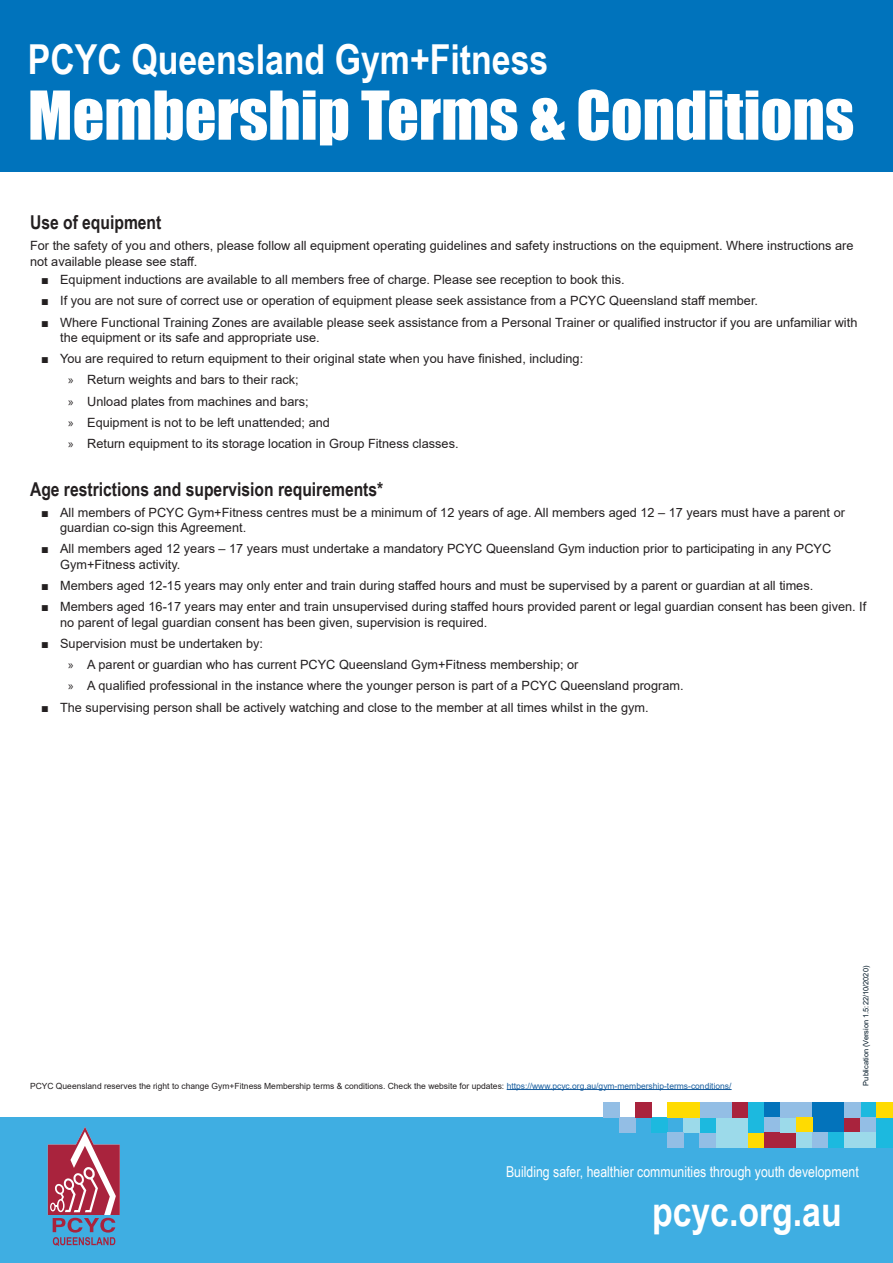
<style>
.page{position:relative;width:893px;height:1263px;background:#fff}
.page>*{position:absolute;margin:0;border:0;box-sizing:border-box;transform-origin:0 0}
.t1{font:62.25px "Impact";color:#fff}
.t2{font:700 41.25px "Arial Narrow";color:#fff}
.Subheading{font:700 19.05px "Arial Narrow";color:#231f20}
.t3{font:15px "Arial Narrow";color:#fff}
.t4{font:12.75px/15.3px "Arial";color:#231f20}
.t5{font:8.55px "Arial";color:#231f20}
.t6{font:7.35px "Arial";color:#001726}
.s1{font-family:"Myriad Pro"}
.s2{color:#175d9e}
</style>
<div class="page">
<div style="left:0;top:1117px;width:893px;height:146px;background:#3faee2"></div>
<div style="left:716px;top:1117px;width:32px;height:30px;background:#9cdaea"></div>
<div style="left:700px;top:1132px;width:16px;height:15px;background:#93bee5"></div>
<div style="left:651px;top:1117px;width:16px;height:15px;background:#1cb9df"></div>
<div style="left:748px;top:1132px;width:16px;height:15px;background:#ffdb01"></div>
<div style="left:748px;top:1102px;width:16px;height:30px;background:#1cb9df"></div>
<div style="left:732px;top:1102px;width:16px;height:15px;background:#a9233d"></div>
<div style="left:700px;top:1117px;width:16px;height:15px;background:#1cb9df"></div>
<div style="left:700px;top:1102px;width:32px;height:15px;background:#93bee5"></div>
<div style="left:684px;top:1117px;width:16px;height:15px;background:#9cdaea"></div>
<div style="left:667px;top:1102px;width:33px;height:15px;background:#ffdb01"></div>
<div style="left:619px;top:1117px;width:16px;height:15px;background:#93bee5"></div>
<div style="left:635px;top:1102px;width:16px;height:15px;background:#a9233d"></div>
<div style="left:667px;top:1132px;width:17px;height:15px;background:#93bee5"></div>
<div style="left:764px;top:1102px;width:16px;height:15px;background:#0373bb"></div>
<div style="left:764px;top:1117px;width:16px;height:15px;background:#93bee5"></div>
<div style="left:764px;top:1132px;width:32px;height:15px;background:#a9233d"></div>
<div style="left:780px;top:1117px;width:16px;height:15px;background:#9cdaea"></div>
<div style="left:780px;top:1102px;width:32px;height:15px;background:#93bee5"></div>
<div style="left:812px;top:1102px;width:33px;height:30px;background:#0373bb"></div>
<div style="left:796px;top:1117px;width:16px;height:15px;background:#ffdb01"></div>
<div style="left:796px;top:1132px;width:16px;height:15px;background:#9cdaea"></div>
<div style="left:845px;top:1117px;width:16px;height:15px;background:#a9233d"></div>
<div style="left:812px;top:1132px;width:16px;height:15px;background:#93bee5"></div>
<div style="left:861px;top:1102px;width:16px;height:15px;background:#1cb9df"></div>
<div style="left:845px;top:1102px;width:16px;height:15px;background:#93bee5"></div>
<div style="left:861px;top:1117px;width:16px;height:15px;background:#93bee5"></div>
<div style="left:828px;top:1132px;width:17px;height:15px;background:#1cb9df"></div>
<div style="left:845px;top:1132px;width:32px;height:15px;background:#9cdaea"></div>
<div style="left:877px;top:1117px;width:16px;height:30px;background:#1cb9df"></div>
<div style="left:877px;top:1102px;width:16px;height:15px;background:#ffdb01"></div>
<div style="left:603px;top:1102px;width:16px;height:15px;background:#93bee5"></div>
<svg style="left:48px;top:1127px;width:72px;height:119px"></svg>
<div style="left:0;top:0;width:893px;height:171px;background:#0073bc"></div>
<hr style="left:507px;top:1089px;width:225px;height:1px;background:#175d9e">
<h2 class="t2" style="left:28px;top:28px;width:522px">PCYC Queensland Gym+Fitness</h2>
<h1 class="t1" style="left:28px;top:67px;width:828px">Membership Terms &amp; Conditions</h1>
<p class="Subheading" style="left:30px;top:208px;width:133px">Use of equipment</p>
<p class="t4" style="left:30px;top:238px;width:825px">For the safety of you and others, please follow all equipment operating guidelines and safety instructions on the equipment. Where instructions are not available please see staff.</p>
<p class="t4" style="left:41px;top:272px;width:585px">■ Equipment inductions are available to all members free of charge. Please see reception to book this.</p>
<p class="t4" style="left:41px;top:293px;width:719px">■ If you are not sure of correct use or operation of equipment please seek assistance from a PCYC Queensland staff member.</p>
<p class="t4" style="left:60px;top:314px;width:799px;text-indent:-19px">■ Where Functional Training Zones are available please seek assistance from a Personal Trainer or qualified instructor if you are unfamiliar with the equipment or its safe and appropriate use.</p>
<p class="t4" style="left:41px;top:351px;width:544px">■ You are required to return equipment to their original state when you have finished, including:</p>
<p class="t4" style="left:68px;top:372px;width:232px"><span class="s1">»</span> Return weights and bars to their rack;</p>
<p class="t4" style="left:68px;top:393px;width:242px"><span class="s1">»</span> Unload plates from machines and bars;</p>
<p class="t4" style="left:68px;top:415px;width:263px"><span class="s1">»</span> Equipment is not to be left unattended; and</p>
<p class="t4" style="left:68px;top:436px;width:392px"><span class="s1">»</span> Return equipment to its storage location in Group Fitness classes.</p>
<p class="Subheading" style="left:30px;top:474px;width:355px">Age restrictions and supervision requirements*</p>
<p class="t4" style="left:60px;top:505px;width:786px;text-indent:-19px">■ All members of PCYC Gym+Fitness centres must be a minimum of 12 years of age. All members aged 12 – 17 years must have a parent or guardian co-sign this Agreement.</p>
<p class="t4" style="left:60px;top:541px;width:773px;text-indent:-19px">■ All members aged 12 years – 17 years must undertake a mandatory PCYC Queensland Gym induction prior to participating in any PCYC<br>Gym+Fitness activity.</p>
<p class="t4" style="left:41px;top:578px;width:774px">■ Members aged 12-15 years may only enter and train during staffed hours and must be supervised by a parent or guardian at all times.</p>
<p class="t4" style="left:60px;top:599px;width:808px;text-indent:-19px">■ Members aged 16-17 years may enter and train unsupervised during staffed hours provided parent or legal guardian consent has been given. If no parent of legal guardian consent has been given, supervision is required.</p>
<p class="t4" style="left:41px;top:636px;width:224px">■ Supervision must be undertaken by:</p>
<p class="t4" style="left:68px;top:657px;width:512px"><span class="s1">»</span> A parent or guardian who has current PCYC Queensland Gym+Fitness membership; or</p>
<p class="t4" style="left:68px;top:678px;width:617px"><span class="s1">»</span> A qualified professional in the instance where the younger person is part of a PCYC Queensland program.</p>
<p class="t4" style="left:41px;top:699px;width:609px">■ The supervising person shall be actively watching and close to the member at all times whilst in the gym.</p>
<p class="t5" style="left:30px;top:1080px;width:703px">PCYC Queensland reserves the right to change Gym+Fitness Membership terms &amp; conditions. Check the website for updates: <span class="s2">https://www.pcyc.org.au/gym-membership-terms-conditions/</span></p>
<p class="t6" style="left:861px;top:1085px;width:121px;rotate:-90deg">Publication (Version 1.5:22/10/2020)</p>
<p class="t3" style="left:506px;top:1161px;width:354px">Building safer, healthier communities through youth development</p>
<h2 class="t2" style="left:652px;top:1180px;width:191px">pcyc.org.au</h2>
</div>
